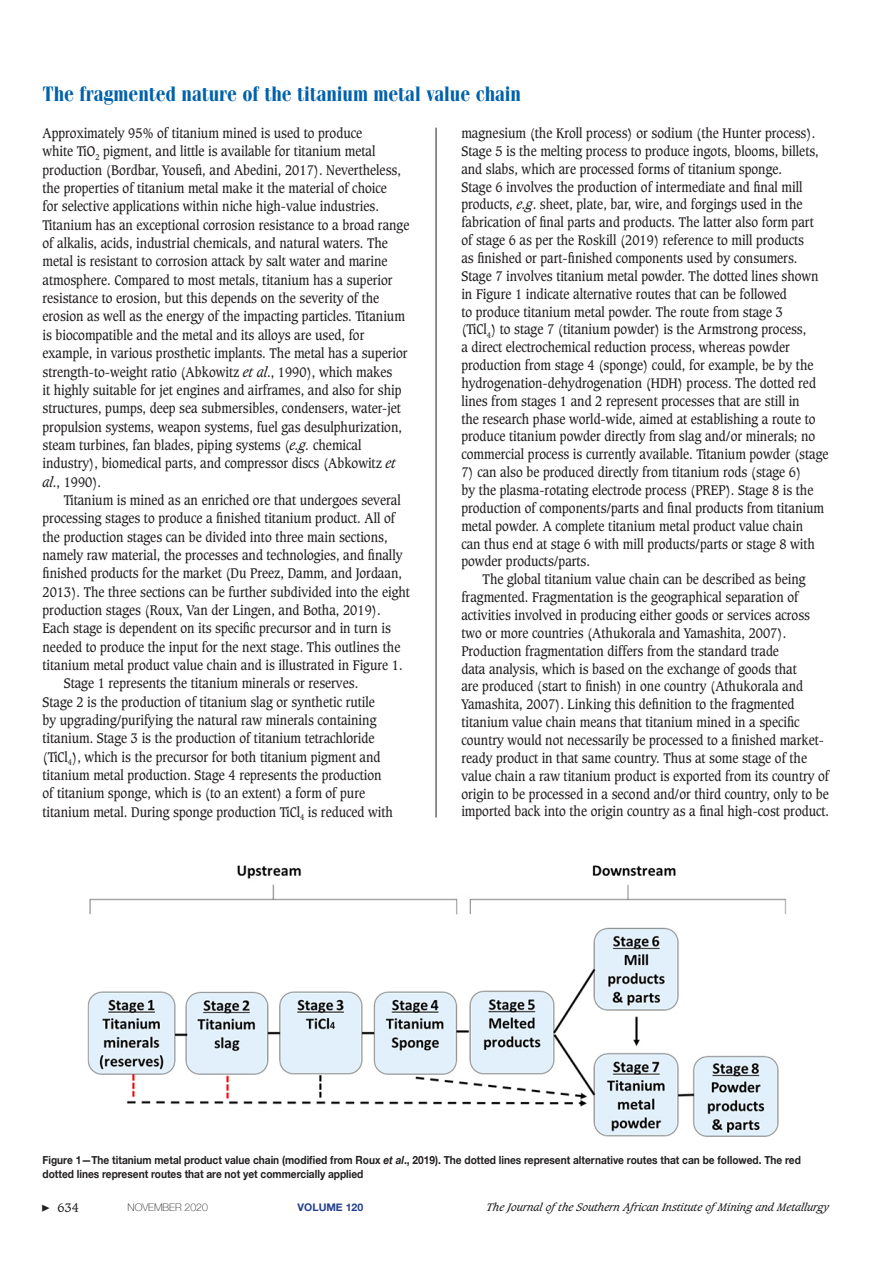
<style>
.page{position:relative;width:893px;height:1263px;background:#fff}
.page>*{position:absolute;margin:0;border:0;box-sizing:border-box;transform-origin:0 0}
.t1{font:21px "Cg Fenice Bd";color:#0161aa;scale:.9 1}
.Body_Copy{font:13.5px/17.9px "Caxton";color:#231f20;scale:.9 1}
._1st_Para{font:13.5px/18.3px "Caxton";color:#231f20;scale:.9 1}
.t2{font:12px "Caxton";color:#231f20}
.Figure_captions{font:700 11.25px/13.5px "Helvetica Neue";color:#231f20;scale:.9 1}
.t3{font:italic 10.5px "Caxton";color:#231f20}
.t4{font:100 10.5px "Helvetica Neue";color:#231f20}
.t5{font:700 10.5px "Helvetica Neue";color:#253f8e}
.s1{font-style:italic}
.s2{font-family:"Minion Pro";font-size:15px}
</style>
<div class="page">
<hr style="left:436px;top:128px;width:1px;height:689px;background:#231f20">
<img style="left:87px;top:865px;width:700px;height:272px">
<h1 class="t1" style="left:43px;top:81px;width:533px">The fragmented nature of the titanium metal value chain</h1>
<p class="_1st_Para" style="left:43px;top:124px;width:409px">Approximately 95% of titanium mined is used to produce<br>white TiO<sub>2</sub> pigment, and little is available for titanium metal production (Bordbar, Yousefi, and Abedini, 2017). Nevertheless, the properties of titanium metal make it the material of choice<br>for selective applications within niche high-value industries.<br>Titanium has an exceptional corrosion resistance to a broad range of alkalis, acids, industrial chemicals, and natural waters. The metal is resistant to corrosion attack by salt water and marine atmosphere. Compared to most metals, titanium has a superior resistance to erosion, but this depends on the severity of the erosion as well as the energy of the impacting particles. Titanium is biocompatible and the metal and its alloys are used, for example, in various prosthetic implants. The metal has a superior strength-to-weight ratio (Abkowitz <span class="s1">et al</span>., 1990), which makes<br>it highly suitable for jet engines and airframes, and also for ship structures, pumps, deep sea submersibles, condensers, water-jet propulsion systems, weapon systems, fuel gas desulphurization, steam turbines, fan blades, piping systems (<span class="s1">e.g.</span> chemical industry), biomedical parts, and compressor discs (Abkowitz <span class="s1">et al</span>., 1990).</p>
<p class="Body_Copy" style="left:43px;top:491px;width:410px;line-height:18.3px;text-indent:21px">Titanium is mined as an enriched ore that undergoes several processing stages to produce a finished titanium product. All of the production stages can be divided into three main sections, namely raw material, the processes and technologies, and finally finished products for the market (Du Preez, Damm, and Jordaan, 2013). The three sections can be further subdivided into the eight production stages (Roux, Van der Lingen, and Botha, 2019).<br>Each stage is dependent on its specific precursor and in turn is needed to produce the input for the next stage. This outlines the titanium metal product value chain and is illustrated in Figure 1.</p>
<p class="Body_Copy" style="left:43px;top:675px;width:391px;line-height:18.3px;text-indent:21px">Stage 1 represents the titanium minerals or reserves.<br>Stage 2 is the production of titanium slag or synthetic rutile<br>by upgrading/purifying the natural raw minerals containing titanium. Stage 3 is the production of titanium tetrachloride (TiCl<sub>4</sub>), which is the precursor for both titanium pigment and titanium metal production. Stage 4 represents the production of titanium sponge, which is (to an extent) a form of pure titanium metal. During sponge production TiCl<sub>4</sub> is reduced with</p>
<p class="Body_Copy" style="left:461px;top:124px;width:409px">magnesium (the Kroll process) or sodium (the Hunter process).<br>Stage 5 is the melting process to produce ingots, blooms, billets, and slabs, which are processed forms of titanium sponge.<br>Stage 6 involves the production of intermediate and final mill products, <span class="s1">e.g</span>. sheet, plate, bar, wire, and forgings used in the fabrication of final parts and products. The latter also form part<br>of stage 6 as per the Roskill (2019) reference to mill products<br>as finished or part-finished components used by consumers.<br>Stage 7 involves titanium metal powder. The dotted lines shown in Figure 1 indicate alternative routes that can be followed<br>to produce titanium metal powder. The route from stage 3<br>(TiCl<sub>4</sub>) to stage 7 (titanium powder) is the Armstrong process,<br>a direct electrochemical reduction process, whereas powder production from stage 4 (sponge) could, for example, be by the hydrogenation-dehydrogenation (HDH) process. The dotted red lines from stages 1 and 2 represent processes that are still in<br>the research phase world-wide, aimed at establishing a route to produce titanium powder directly from slag and/or minerals; no commercial process is currently available. Titanium powder (stage</p>
<p class="Body_Copy" style="left:461px;top:464px;width:404px">7) can also be produced directly from titanium rods (stage 6)<br>by the plasma-rotating electrode process (PREP). Stage 8 is the production of components/parts and final products from titanium metal powder. A complete titanium metal product value chain can thus end at stage 6 with mill products/parts or stage 8 with powder products/parts.</p>
<p class="Body_Copy" style="left:461px;top:571px;width:410px;text-indent:21px">The global titanium value chain can be described as being fragmented. Fragmentation is the geographical separation of activities involved in producing either goods or services across two or more countries (Athukorala and Yamashita, 2007).<br>Production fragmentation differs from the standard trade<br>data analysis, which is based on the exchange of goods that<br>are produced (start to finish) in one country (Athukorala and Yamashita, 2007). Linking this definition to the fragmented titanium value chain means that titanium mined in a specific country would not necessarily be processed to a finished market&shy;ready product in that same country. Thus at some stage of the value chain a raw titanium product is exported from its country of origin to be processed in a second and/or third country, only to be imported back into the origin country as a final high-cost product.</p>
<p class="Figure_captions" style="left:43px;top:1154px;width:844px">Figure 1—The titanium metal product value chain (modified from Roux <span class="s1">et al</span>., 2019). The dotted lines represent alternative routes that can be followed. The red dotted lines represent routes that are not yet commercially applied</p>
<p class="t2" style="left:41px;top:1201px;width:39px"><span class="s2">▶</span> 634</p>
<p class="t4" style="left:128px;top:1199px;width:82px">NOVEMBER 2020</p>
<p class="t5" style="left:298px;top:1199px;width:67px">VOLUME 120</p>
<p class="t3" style="left:487px;top:1201px;width:344px">The Journal ofthe Southern African Institute ofMining and Metallurgy</p>
</div>
